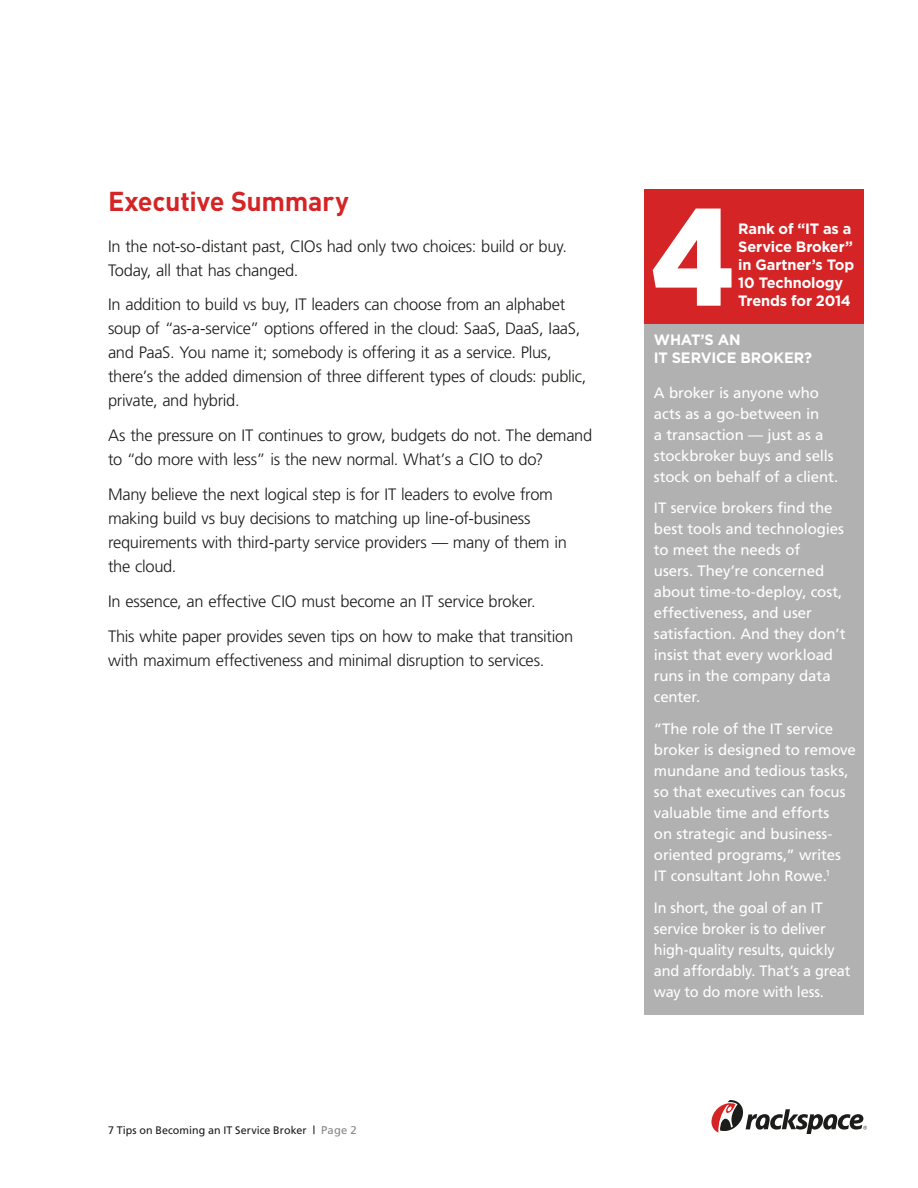
<style>
.page{position:relative;width:918px;height:1188px;background:#fff}
.page>*{position:absolute;margin:0;border:0;box-sizing:border-box;transform-origin:0 0}
.t1{font:900 138px "Gotham Narrow";color:#fff}
.t2{font:700 27px "DIN";letter-spacing:-.015em;color:#d52425}
.t3{font:300 16.5px/24px "Frutiger";letter-spacing:-.02em;color:#1c1c1a}
.t4{font:15px/21px "Frutiger";letter-spacing:-.01em;color:#fff}
.t5{font:700 15px/18px "Gotham";letter-spacing:-.01em;color:#fff}
.t6{font:10.95px "Frutiger";letter-spacing:.005em;color:#1c1c1a}
.s1{font-size:11.25px}
.s2{font-size:11.25px;color:#878788}
</style>
<div class="page">
<svg style="left:711px;top:1100px;width:156px;height:34px"></svg>
<div style="left:644px;top:189px;width:220px;height:135px;background:#d52425"></div>
<div style="left:644px;top:324px;width:220px;height:691px;background:#b1b1b2"></div>
<h2 class="t2" style="left:108px;top:184px;width:242px">Executive Summary</h2>
<p class="t3" style="left:108px;top:234px;width:461px">In the not-so-distant past, CIOs had only two choices: build or buy.<br>Today, all that has changed.</p>
<p class="t3" style="left:108px;top:293px;width:480px">In addition to build vs buy, IT leaders can choose from an alphabet soup of “as-a-service” options offered in the cloud: SaaS, DaaS, IaaS, and PaaS. You name it; somebody is offering it as a service. Plus, there’s the added dimension of three different types of clouds: public, private, and hybrid.</p>
<p class="t3" style="left:108px;top:424px;width:486px">As the pressure on IT continues to grow, budgets do not. The demand to “do more with less” is the new normal. What’s a CIO to do?</p>
<p class="t3" style="left:108px;top:482px;width:460px">Many believe the next logical step is for IT leaders to evolve from making build vs buy decisions to matching up line-of-business requirements with third-party service providers — many of them in the cloud.</p>
<p class="t3" style="left:108px;top:584px;width:467px;line-height:34.8px">In essence, an effective CIO must become an IT service broker.<br>This white paper provides seven tips on how to make that transition</p>
<p class="t3" style="left:108px;top:648px;width:438px">with maximum effectiveness and minimal disruption to services.</p>
<p class="t6" style="left:108px;top:1124px;width:250px">7 Tips on Becoming an IT Service Broker <span class="s1">|</span> <span class="s2">Page 2</span></p>
<h1 class="t1" style="left:651px;top:166px;width:85px">4</h1>
<p class="t5" style="left:738px;top:220px;width:117px">Rank of “IT as a<br>Service Broker” in Gartner’s Top<br>10 Technology<br>Trends for 2014</p>
<p class="t5" style="left:654px;top:331px;width:160px">WHAT’S AN<br>IT SERVICE BROKER?</p>
<p class="t4" style="left:654px;top:382px;width:186px">A broker is anyone who acts as a go-between in<br>a transaction — just as a stockbroker buys and sells stock on behalf of a client.</p>
<p class="t4" style="left:654px;top:498px;width:193px">IT service brokers find the best tools and technologies to meet the needs of<br>users. They’re concerned about time-to-deploy, cost, effectiveness, and user satisfaction. And they don’t insist that every workload runs in the company data center.</p>
<p class="t4" style="left:654px;top:718px;width:203px">“The role of the IT service broker is designed to remove mundane and tedious tasks, so that executives can focus valuable time and efforts<br>on strategic and business&shy;oriented programs,” writes<br>IT consultant John Rowe.<sup>1</sup></p>
<p class="t4" style="left:654px;top:897px;width:198px">In short, the goal of an IT service broker is to deliver high-quality results, quickly and affordably. That’s a great way to do more with less.</p>
</div>
